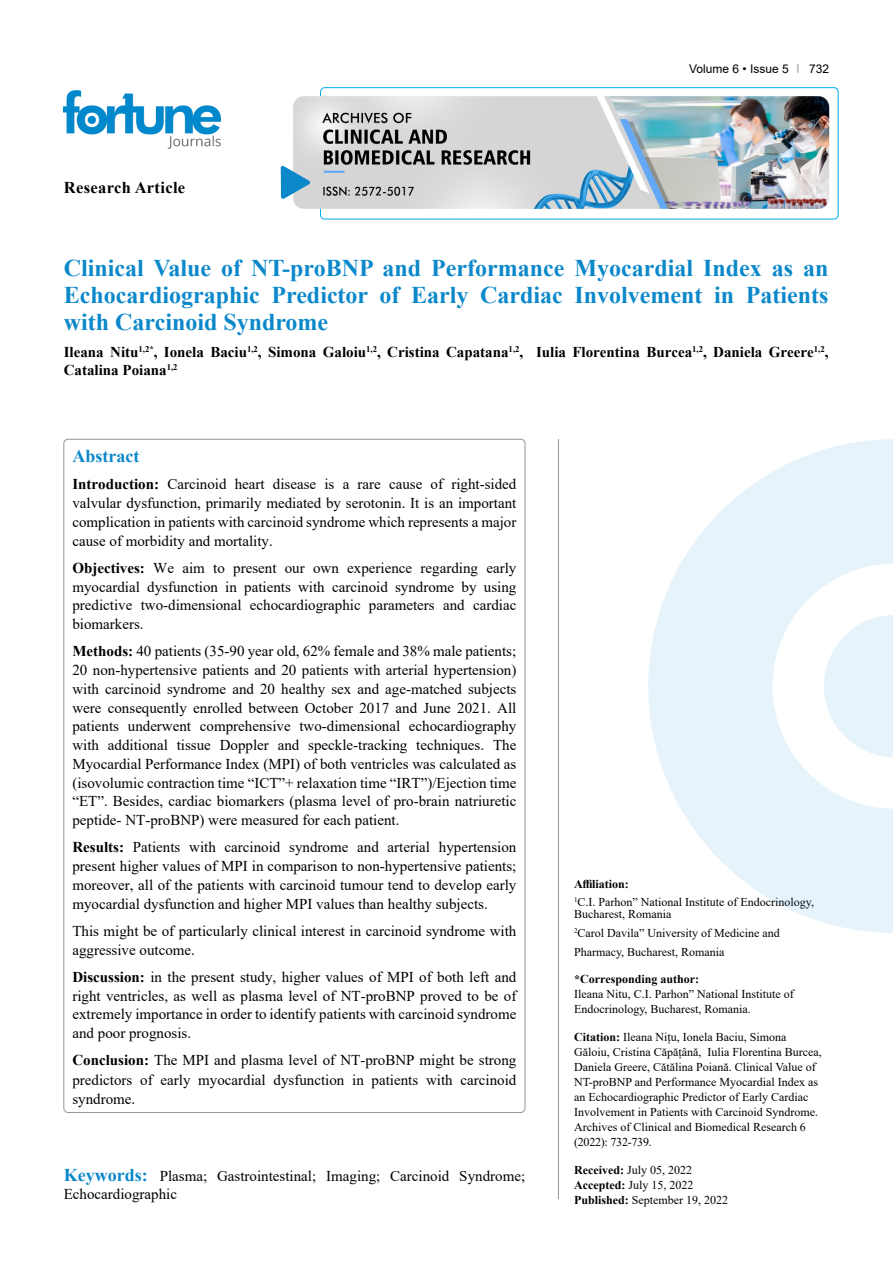
<style>
.page{position:relative;width:893px;height:1263px;background:#fff}
.page>*{position:absolute;margin:0;border:0;box-sizing:border-box;transform-origin:0 0}
.t1{font:700 24px/27px "Times New Roman";color:#0a88ca;text-align:justify}
.t2{font:700 18px "Times New Roman";color:#0a88ca}
.t3{font:700 16.5px "Times New Roman";letter-spacing:.02em;color:#000}
.t4{font:15px/18.8px "Times New Roman";color:#000;text-align:justify}
.t5{font:700 15px/18.5px "Times New Roman";color:#000}
.t6{font:12px/15px "Times New Roman";color:#000}
.t7{font:700 12px "Times New Roman";color:#000}
.t8{font:12px "Arial";color:#000}
.s1{font-weight:700}
.s2{font-weight:700;font-size:18px;color:#0a88ca}
</style>
<div class="page">
<img style="left:64px;top:90px;width:157px;height:59px">
<hr style="left:558px;top:439px;width:1px;height:760px;background:#939598">
<svg style="left:648px;top:439px;width:245px;height:494px;fill:#e6f3fa"></svg>
<svg style="left:824px;top:615px;width:69px;height:142px"></svg>
<div style="left:320px;top:87px;width:518px;height:132px;border:1px solid #00aeef;border-radius:4px"></div>
<img style="left:293px;top:96px;width:536px;height:113px">
<svg style="left:281px;top:166px;width:29px;height:33px"></svg>
<p class="t3" style="left:64px;top:175px;width:123px">Research Article</p>
<p class="t8" style="left:689px;top:60px;width:101px">Volume 6 • Issue 5</p>
<p class="t8" style="left:809px;top:60px;width:22px">732</p>
<h1 class="t1" style="left:64px;top:254px;width:766px">Clinical Value of NT-proBNP and Performance Myocardial Index as an Echocardiographic Predictor of Early Cardiac Involvement in Patients with Carcinoid Syndrome</h1>
<p class="t5" style="left:64px;top:342px;width:766px">Ileana Nitu<sup>1,2*</sup>, Ionela Baciu<sup>1,2</sup>, Simona Galoiu<sup>1,2</sup>, Cristina Capatana<sup>1,2</sup>, Iulia Florentina Burcea<sup>1,2</sup>, Daniela Greere<sup>1,2</sup>,<br>Catalina Poiana<sup>1,2</sup></p>
<p class="t2" style="left:72px;top:443px;width:68px">Abstract</p>
<p class="t4" style="left:72px;top:474px;width:445px"><span class="s1">Introduction:</span> Carcinoid heart disease is a rare cause of right-sided valvular dysfunction, primarily mediated by serotonin. It is an important complication in patients with carcinoid syndrome which represents a major cause of morbidity and mortality.</p>
<p class="t4" style="left:72px;top:558px;width:445px"><span class="s1">Objectives:</span> We aim to present our own experience regarding early myocardial dysfunction in patients with carcinoid syndrome by using predictive two-dimensional echocardiographic parameters and cardiac biomarkers.</p>
<p class="t4" style="left:72px;top:641px;width:445px"><span class="s1">Methods:</span> 40 patients (35-90 year old, 62% female and 38% male patients; 20 non-hypertensive patients and 20 patients with arterial hypertension) with carcinoid syndrome and 20 healthy sex and age-matched subjects were consequently enrolled between October 2017 and June 2021. All patients underwent comprehensive two-dimensional echocardiography with additional tissue Doppler and speckle-tracking techniques. The Myocardial Performance Index (MPI) of both ventricles was calculated as (isovolumic contraction time “ICT”+ relaxation time “IRT”)/Ejection time “ET”. Besides, cardiac biomarkers (plasma level of pro-brain natriuretic peptide- NT-proBNP) were measured for each patient.</p>
<p class="t4" style="left:72px;top:837px;width:445px"><span class="s1">Results:</span> Patients with carcinoid syndrome and arterial hypertension present higher values of MPI in comparison to non-hypertensive patients; moreover, all of the patients with carcinoid tumour tend to develop early myocardial dysfunction and higher MPI values than healthy subjects.</p>
<p class="t4" style="left:72px;top:921px;width:445px">This might be of particularly clinical interest in carcinoid syndrome with aggressive outcome.</p>
<p class="t4" style="left:72px;top:967px;width:445px"><span class="s1">Discussion:</span> in the present study, higher values of MPI of both left and right ventricles, as well as plasma level of NT-proBNP proved to be of extremely importance in order to identify patients with carcinoid syndrome and poor prognosis.</p>
<p class="t4" style="left:72px;top:1050px;width:445px;line-height:19.2px"><span class="s1">Conclusion:</span> The MPI and plasma level of NT-proBNP might be strong predictors of early myocardial dysfunction in patients with carcinoid syndrome.</p>
<p class="t4" style="left:64px;top:1166px;width:463px"><span class="s2">Keywords:</span> Plasma; Gastrointestinal; Imaging; Carcinoid Syndrome;<br>Echocardiographic</p>
<p class="t6" style="left:574px;top:874px;width:241px;line-height:18.5px"><span class="s1">Affiliation:<br></span><sup>1</sup>C.I. Parhon” National Institute of Endocrinology,</p>
<p class="t6" style="left:574px;top:903px;width:207px;line-height:19px">Bucharest, Romania<br><sup>2</sup>Carol Davila” University of Medicine and<br>Pharmacy, Bucharest, Romania</p>
<p class="t7" style="left:574px;top:970px;width:127px">*Corresponding author:</p>
<p class="t6" style="left:574px;top:986px;width:221px">Ileana Nitu, C.I. Parhon” National Institute of<br>Endocrinology, Bucharest, Romania.</p>
<p class="t6" style="left:574px;top:1029px;width:249px"><span class="s1">Citation:</span> Ileana Nițu, Ionela Baciu, Simona Găloiu, Cristina Căpățână, Iulia Florentina Burcea, Daniela Greere, Cătălina Poiană. Clinical Value of NT-proBNP and Performance Myocardial Index as an Echocardiographic Predictor of Early Cardiac Involvement in Patients with Carcinoid Syndrome.<br>Archives of Clinical and Biomedical Research 6 (2022): 732-739.</p>
<p class="t6" style="left:574px;top:1162px;width:156px"><span class="s1">Received:</span> July 05, 2022<br><span class="s1">Accepted:</span> July 15, 2022<br><span class="s1">Published:</span> September 19, 2022</p>
</div>
